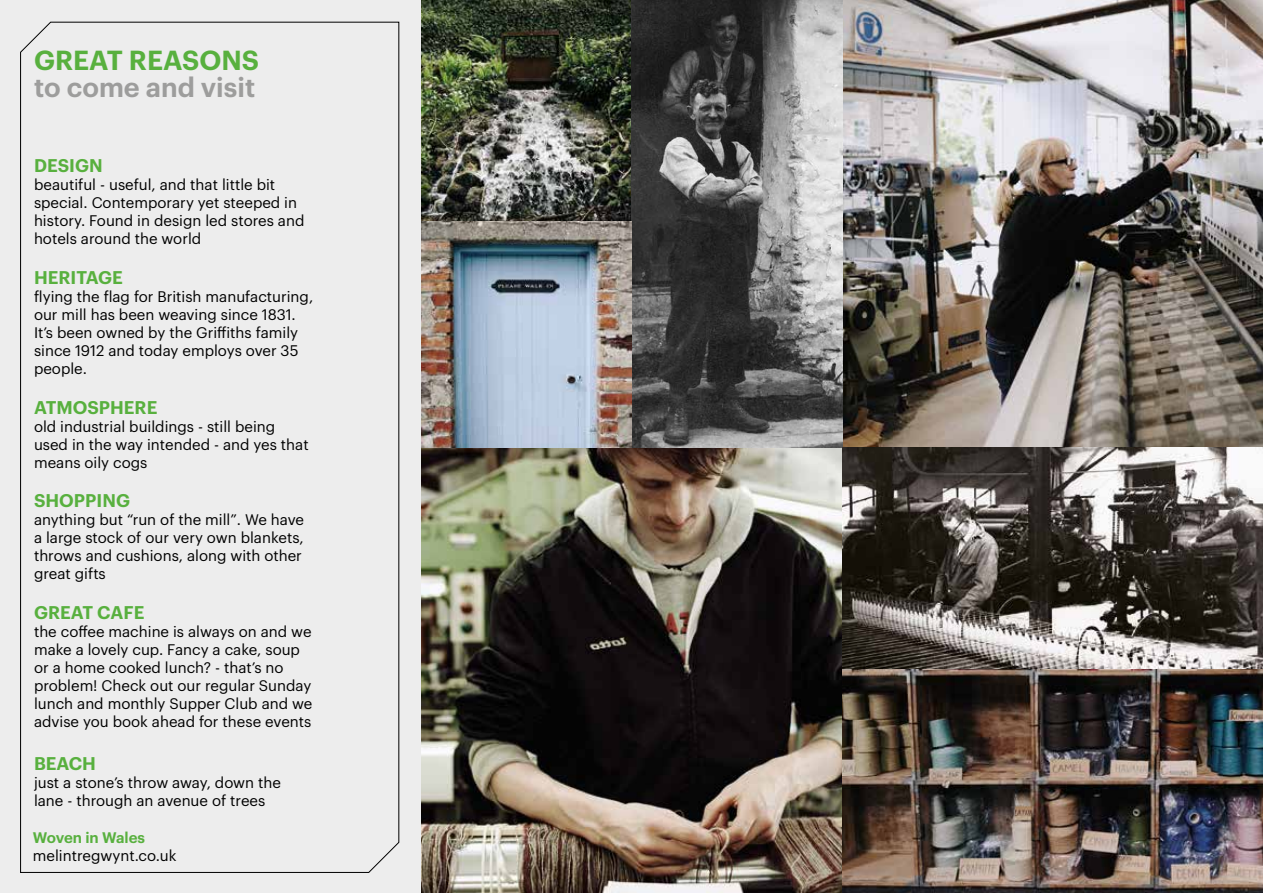
<style>
.page{position:relative;width:1263px;height:893px;background:#fff}
.page>*{position:absolute;margin:0;border:0;box-sizing:border-box;transform-origin:0 0}
.t1{font:600 27px "Graphik";color:#9d9d9c}
.t2{font:600 27px "Graphik";color:#58b03e}
.t3{font:600 18px "Graphik";color:#58b03e}
.t4{font:15px/18px "Graphik";color:#000}
.t5{font:600 15px "Graphik";color:#58b03e}
</style>
<div class="page">
<div style="left:0;top:0;width:421px;height:893px;background:#ededed"></div>
<svg style="left:20px;top:21px;width:380px;height:852px"></svg>
<img style="left:421px;top:0;width:210px;height:221px">
<img style="left:631px;top:0;width:632px;height:447px">
<img style="left:422px;top:447px;width:420px;height:446px">
<img style="left:842px;top:447px;width:421px;height:223px">
<img style="left:421px;top:221px;width:210px;height:226px">
<img style="left:842px;top:670px;width:421px;height:223px">
<h1 class="t2" style="left:34px;top:39px;width:227px">GREAT REASONS</h1>
<h1 class="t1" style="left:34px;top:66px;width:223px">to come and visit</h1>
<p class="t3" style="left:34px;top:152px;width:70px">DESIGN</p>
<p class="t4" style="left:34px;top:175px;width:272px">beautiful - useful, and that little bit special. Contemporary yet steeped in history. Found in design led stores and hotels around the world</p>
<p class="t3" style="left:34px;top:264px;width:90px">HERITAGE</p>
<p class="t4" style="left:34px;top:286px;width:281px">flying the flag for British manufacturing, our mill has been weaving since 1831.<br>It’s been owned by the Griffiths family since 1912 and today employs over 35 people.</p>
<p class="t3" style="left:34px;top:393px;width:125px">ATMOSPHERE</p>
<p class="t4" style="left:34px;top:416px;width:276px">old industrial buildings - still being used in the way intended - and yes that means oily cogs</p>
<p class="t3" style="left:34px;top:487px;width:98px">SHOPPING</p>
<p class="t4" style="left:34px;top:509px;width:272px">anything but “run of the mill”. We have a large stock of our very own blankets, throws and cushions, along with other great gifts</p>
<p class="t3" style="left:34px;top:598px;width:112px">GREAT CAFE</p>
<p class="t4" style="left:34px;top:621px;width:280px">the coffee machine is always on and we make a lovely cup. Fancy a cake, soup or a home cooked lunch? - that’s no problem! Check out our regular Sunday lunch and monthly Supper Club and we advise you book ahead for these events</p>
<p class="t3" style="left:34px;top:750px;width:64px">BEACH</p>
<p class="t4" style="left:34px;top:772px;width:248px">just a stone’s throw away, down the lane - through an avenue of trees</p>
<p class="t5" style="left:33px;top:826px;width:114px">Woven in Wales</p>
<p class="t4" style="left:33px;top:845px;width:145px">melintregwynt.co.uk</p>
</div>
